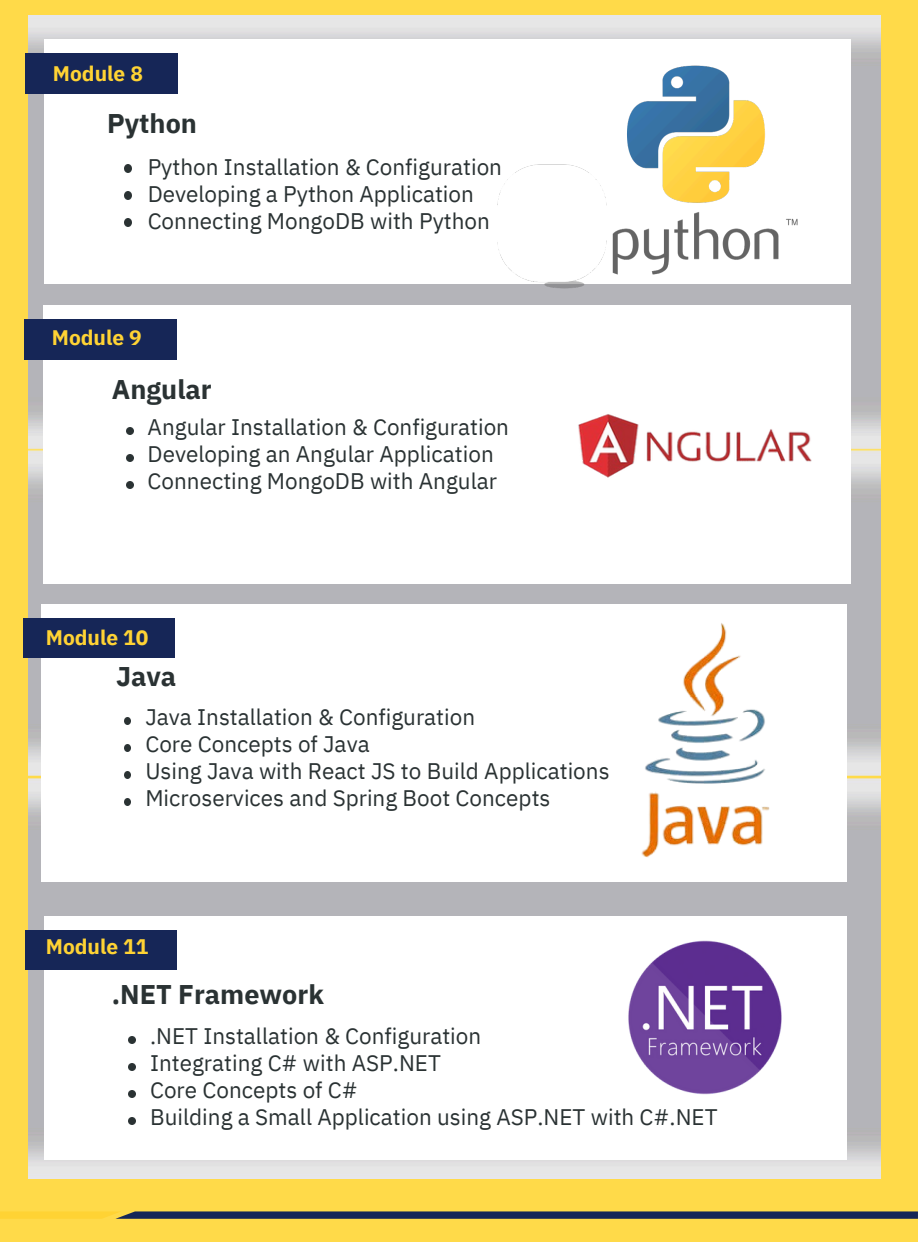
<style>
.page{position:relative;width:918px;height:1242px;background:#ffda49}
.page>*{position:absolute;margin:0;border:0;box-sizing:border-box;transform-origin:0 0}
.t1{font:700 27px "IBM Plex Sans";color:#2a3233}
.t2{font:22.5px/27px "IBM Plex Sans";color:#2a3233}
.t3{font:700 21px "IBM Plex Sans";color:#ffd334}
</style>
<div class="page">
<img style="left:29px;top:16px;width:852px;height:1163px">
<div style="left:42px;top:604px;width:804px;height:278px;background:#fff"></div>
<div style="left:23px;top:618px;width:152px;height:40px;background:#162657"></div>
<div style="left:43px;top:306px;width:807px;height:278px;background:#fff"></div>
<div style="left:25px;top:319px;width:152px;height:40px;background:#162657"></div>
<div style="left:44px;top:917px;width:802px;height:242px;background:#fff"></div>
<div style="left:26px;top:930px;width:151px;height:40px;background:#162657"></div>
<div style="left:44px;top:40px;width:806px;height:244px;background:#fff"></div>
<div style="left:26px;top:54px;width:152px;height:39px;background:#162657"></div>
<svg style="left:0;top:1211px;width:918px;height:8px;background:#464a51"></svg>
<img style="left:578px;top:414px;width:234px;height:64px">
<img style="left:641px;top:623px;width:129px;height:235px">
<img style="left:628px;top:940px;width:154px;height:154px">
<svg style="left:124px;top:164px;width:8px;height:8px"></svg>
<svg style="left:124px;top:191px;width:8px;height:8px"></svg>
<svg style="left:124px;top:218px;width:8px;height:8px"></svg>
<svg style="left:124px;top:718px;width:7px;height:6px"></svg>
<svg style="left:124px;top:745px;width:7px;height:6px"></svg>
<svg style="left:124px;top:772px;width:7px;height:6px"></svg>
<svg style="left:124px;top:799px;width:7px;height:6px"></svg>
<svg style="left:126px;top:427px;width:7px;height:7px"></svg>
<svg style="left:126px;top:454px;width:7px;height:7px"></svg>
<svg style="left:126px;top:481px;width:7px;height:7px"></svg>
<svg style="left:129px;top:1037px;width:6px;height:7px"></svg>
<svg style="left:129px;top:1064px;width:6px;height:7px"></svg>
<svg style="left:129px;top:1091px;width:6px;height:7px"></svg>
<svg style="left:129px;top:1118px;width:6px;height:7px"></svg>
<img style="left:490px;top:65px;width:314px;height:231px">
<p class="t3" style="left:53px;top:59px;width:92px">Module 8</p>
<p class="t1" style="left:107px;top:105px;width:91px">Python</p>
<p class="t2" style="left:148px;top:153px;width:356px">Python Installation &amp; Configuration<br>Developing a Python Application<br>Connecting MongoDB with Python</p>
<p class="t3" style="left:52px;top:324px;width:92px">Module 9</p>
<h1 class="t1" style="left:112px;top:371px;width:101px">Angular</h1>
<p class="t2" style="left:148px;top:413px;width:363px">Angular Installation &amp; Configuration<br>Developing an Angular Application<br>Connecting MongoDB with Angular</p>
<p class="t3" style="left:46px;top:623px;width:104px">Module 10</p>
<h2 class="t1" style="left:116px;top:658px;width:62px">Java</h2>
<p class="t2" style="left:145px;top:703px;width:466px">Java Installation &amp; Configuration<br>Core Concepts of Java<br>Using Java with React JS to Build Applications Microservices and Spring Boot Concepts</p>
<p class="t3" style="left:46px;top:932px;width:104px">Module 11</p>
<p class="t1" style="left:112px;top:977px;width:214px">.NET Framework</p>
<p class="t2" style="left:150px;top:1022px;width:569px">.NET Installation &amp; Configuration<br>Integrating C# with ASP.NET<br>Core Concepts of C#<br>Building a Small Application using ASP.NET with C#.NET</p>
</div>
